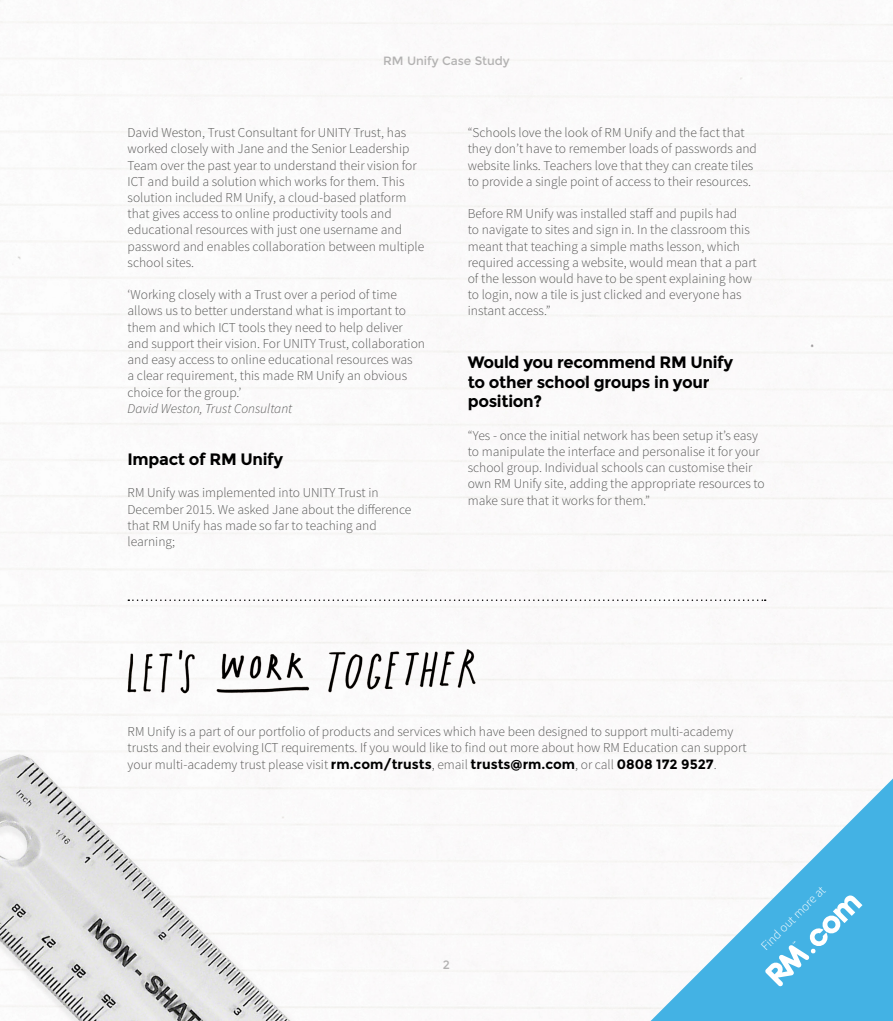
<style>
.page{position:relative;width:893px;height:1021px;background:#fff}
.page>*{position:absolute;margin:0;border:0;box-sizing:border-box;transform-origin:0 0}
.t1{font:700 16.5px/19.8px "Montserrat";letter-spacing:-.02em;color:#000}
.t2{font:300 13.5px/16.2px "Source Sans Pro";color:#575756}
.t3{font:italic 300 13.5px "Source Sans Pro";color:#575756}
.t4{font:300 12.75px "Source Sans Pro";color:#fff}
.t5{font:12px "Montserrat";color:#b3b2b2}
.s1{font-family:"Montserrat";font-weight:700;color:#000}
</style>
<div class="page">
<img style="left:0;top:0;width:893px;height:1020px">
<svg style="left:651px;top:778px;width:242px;height:242px"></svg>
<svg style="left:765px;top:895px;width:97px;height:91px;background:#5fbde8"></svg>
<svg style="left:128px;top:599px;width:638px;height:2px"></svg>
<img style="left:116px;top:641px;width:367px;height:63px">
<p class="t5" style="left:383px;top:54px;width:128px">RM Unify Case Study</p>
<p class="t2" style="left:128px;top:125px;width:298px">David Weston, Trust Consultant for UNITY Trust, has worked closely with Jane and the Senior Leadership Team over the past year to understand their vision for ICT and build a solution which works for them. This solution included RM Unify, a cloud-based platform that gives access to online productivity tools and educational resources with just one username and password and enables collaboration between multiple school sites.</p>
<p class="t2" style="left:128px;top:287px;width:299px">‘Working closely with a Trust over a period of time allows us to better understand what is important to them and which ICT tools they need to help deliver and support their vision. For UNITY Trust, collaboration and easy access to online educational resources was<br>a clear requirement, this made RM Unify an obvious choice for the group.’</p>
<p class="t3" style="left:128px;top:400px;width:166px">David Weston, Trust Consultant</p>
<p class="t1" style="left:128px;top:449px;width:157px">Impact of RM Unify</p>
<p class="t2" style="left:128px;top:485px;width:285px">RM Unify was implemented into UNITY Trust in December 2015. We asked Jane about the difference that RM Unify has made so far to teaching and learning;</p>
<p class="t2" style="left:468px;top:125px;width:291px">“Schools love the look of RM Unify and the fact that they don’t have to remember loads of passwords and website links. Teachers love that they can create tiles to provide a single point of access to their resources.</p>
<p class="t2" style="left:468px;top:206px;width:291px">Before RM Unify was installed staff and pupils had<br>to navigate to sites and sign in. In the classroom this meant that teaching a simple maths lesson, which required accessing a website, would mean that a part of the lesson would have to be spent explaining how to login, now a tile is just clicked and everyone has instant access.”</p>
<p class="t1" style="left:468px;top:352px;width:267px">Would you recommend RM Unify to other school groups in your position?</p>
<p class="t2" style="left:468px;top:427px;width:299px">“Yes - once the initial network has been setup it’s easy to manipulate the interface and personalise it for your school group. Individual schools can customise their own RM Unify site, adding the appropriate resources to make sure that it works for them.”</p>
<p class="t2" style="left:128px;top:723px;width:621px">RM Unify is a part of our portfolio of products and services which have been designed to support multi-academy trusts and their evolving ICT requirements. If you would like to find out more about how RM Education can support your multi-academy trust please visit <span class="s1">rm.com/trusts</span>, email <span class="s1">trusts@rm.com</span>, or call <span class="s1">0808 172 9527</span>.</p>
<p class="t5" style="left:443px;top:957px;width:9px">2</p>
<p class="t4" style="left:758px;top:942px;width:87px;rotate:-45deg">Find out more at</p>
</div>
